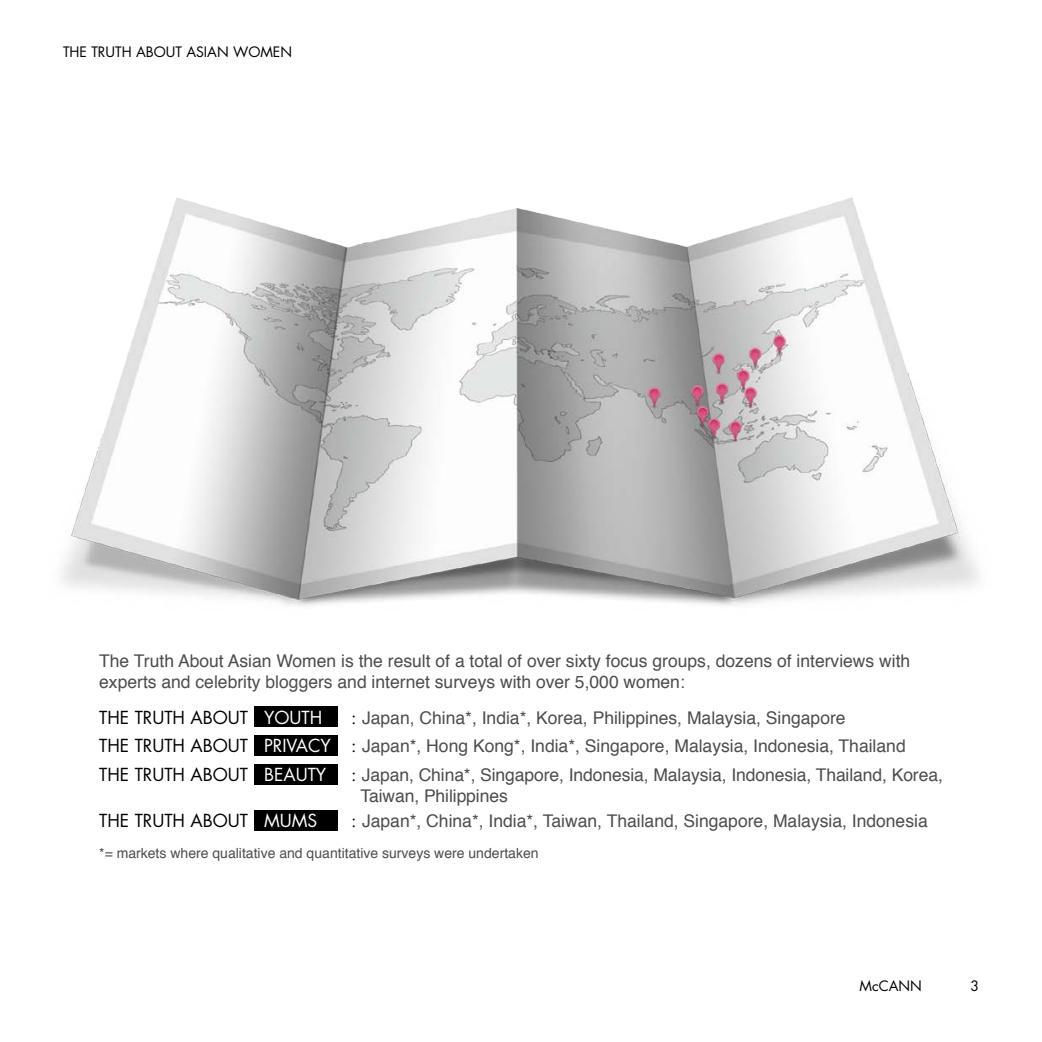
<style>
.page{position:relative;width:1042px;height:1042px;background:#fff}
.page>*{position:absolute;margin:0;border:0;box-sizing:border-box;transform-origin:0 0}
.t1{font:17.5px/21px "Helvetica";color:#4d4d4f}
.t2{font:17.5px "Futura Std";color:#000}
.t3{font:14px "Helvetica";color:#4d4d4f}
.t4{font:14px "Futura Std";color:#000}
.s1{color:#fff}
.s2{font-family:"Futura Std";color:#000}
.s3{font-family:"Futura Std";color:#fff}
</style>
<div class="page">
<img style="left:61px;top:197px;width:918px;height:409px">
<div style="left:254px;top:706px;width:84px;height:21px;background:#000"></div>
<div style="left:254px;top:735px;width:84px;height:20px;background:#000"></div>
<div style="left:254px;top:764px;width:84px;height:20px;background:#000"></div>
<div style="left:254px;top:810px;width:84px;height:20px;background:#000"></div>
<p class="t4" style="left:63px;top:43px;width:231px">THE TRUTH ABOUT ASIAN WOMEN</p>
<p class="t1" style="left:99px;top:651px;width:812px">The Truth About Asian Women is the result of a total of over sixty focus groups, dozens of interviews with experts and celebrity bloggers and internet surveys with over 5,000 women:</p>
<p class="t2" style="left:99px;top:706px;width:225px">THE TRUTH ABOUT <span class="s1">YOUTH</span></p>
<p class="t1" style="left:99px;top:703px;width:808px;line-height:28.5px;text-indent:252px"><span class="s2">:</span> Japan, China*, India*, Korea, Philippines, Malaysia, Singapore<br><span class="s2">THE TRUTH ABOUT</span> <span class="s3">PRIVACY</span> <span class="s2">:</span> Japan*, Hong Kong*, India*, Singapore, Malaysia, Indonesia, Thailand</p>
<p class="t2" style="left:99px;top:763px;width:229px">THE TRUTH ABOUT <span class="s1">BEAUTY</span></p>
<p class="t1" style="left:360px;top:765px;width:584px;text-indent:-9px"><span class="s2">:</span> Japan, China*, Singapore, Indonesia, Malaysia, Indonesia, Thailand, Korea,<br>Taiwan, Philippines</p>
<p class="t2" style="left:99px;top:809px;width:220px">THE TRUTH ABOUT <span class="s1">MUMS</span></p>
<p class="t1" style="left:351px;top:811px;width:578px"><span class="s2">:</span> Japan*, China*, India*, Taiwan, Thailand, Singapore, Malaysia, Indonesia</p>
<p class="t3" style="left:99px;top:842px;width:441px">*= markets where qualitative and quantitative surveys were undertaken</p>
<p class="t4" style="left:859px;top:976px;width:64px">McCANN</p>
<p class="t4" style="left:970px;top:976px;width:10px">3</p>
</div>
